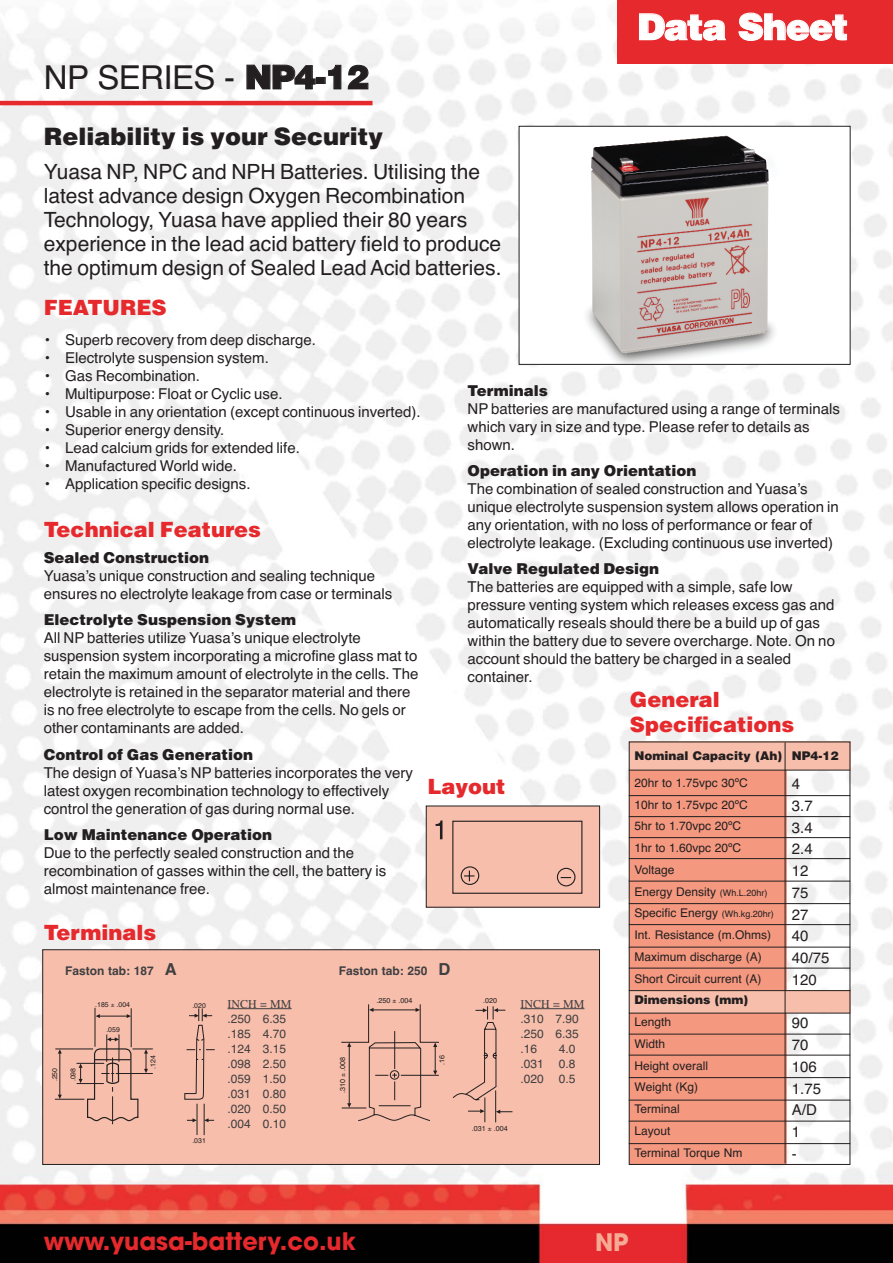
<style>
.page{position:relative;width:893px;height:1263px;background:#fff}
.page>*{position:absolute;margin:0;border:0;box-sizing:border-box;transform-origin:0 0}
.t1{font:900 36px "Helvetica";letter-spacing:-.025em;color:#fff}
.t2{font:33px "Helvetica";letter-spacing:-.02em;color:#231f20}
.t3{font:900 24px "Helvetica";color:#231f20}
.t4{font:700 24px "Avant Garde";color:#e6292c}
.t5{font:700 24px "Avant Garde";color:#f5ab94}
.t6{font:21px/24px "Helvetica";color:#231f20}
.t7{font:900 21px/25.2px "Helvetica";color:#e6292c}
.t8{font:15px/18px "Helvetica";color:#231f20}
.t9{font:900 15px "Helvetica";color:#231f20}
.t10{font:12px/21.8px "Helvetica";color:#231f20}
.t11{font:12px/15px "Helvetica";color:#403f41;text-align:justify}
.t12{font:900 12px "Helvetica";color:#231f20}
.t13{font:700 12px "Helvetica";color:#403f41}
.t14{font:12px "Times";color:#403f41}
.t15{font:7.2px "Helvetica";color:#231f20}
.t16{font:7.05px "Helvetica";color:#231f20}
.s1{font-weight:900}
.s2{font-size:9px}
.s3{font-size:16.5px}
</style>
<div class="page">
<img style="left:0;top:10px;width:893px;height:1253px">
<div style="left:426px;top:806px;width:174px;height:101px;background:#f7beab"></div>
<div style="left:426px;top:806px;width:174px;height:102px;border:1px solid #231f20"></div>
<div style="left:43px;top:950px;width:556px;height:214px;background:#f7beab"></div>
<div style="left:42px;top:949px;width:558px;height:216px;border:1px solid #231f20"></div>
<div style="left:617px;top:0;width:276px;height:64px;background:#e6292c"></div>
<img style="left:521px;top:128px;width:323px;height:235px">
<div style="left:519px;top:126px;width:331px;height:239px;border:1px solid #231f20"></div>
<hr style="left:0;top:101px;width:372px;height:4px;background:#e6292c">
<div style="left:629px;top:742px;width:157px;height:423px;background:#f4987f"></div>
<div style="left:629px;top:742px;width:221px;height:28px;background:#f7beab"></div>
<div style="left:629px;top:991px;width:221px;height:22px;background:#f7beab"></div>
<hr style="left:629px;top:795px;width:221px;height:1px;background:#231f20">
<hr style="left:629px;top:770px;width:221px;height:1px;background:#231f20">
<hr style="left:629px;top:816px;width:221px;height:1px;background:#231f20">
<hr style="left:629px;top:837px;width:221px;height:1px;background:#231f20">
<hr style="left:629px;top:858px;width:221px;height:1px;background:#231f20">
<hr style="left:629px;top:881px;width:221px;height:1px;background:#231f20">
<hr style="left:629px;top:903px;width:221px;height:1px;background:#231f20">
<hr style="left:629px;top:924px;width:221px;height:1px;background:#231f20">
<hr style="left:629px;top:947px;width:221px;height:1px;background:#231f20">
<hr style="left:629px;top:968px;width:221px;height:1px;background:#231f20">
<hr style="left:629px;top:990px;width:221px;height:1px;background:#231f20">
<hr style="left:629px;top:1034px;width:221px;height:1px;background:#231f20">
<hr style="left:629px;top:1013px;width:221px;height:1px;background:#231f20">
<hr style="left:629px;top:1055px;width:221px;height:1px;background:#231f20">
<hr style="left:629px;top:1077px;width:221px;height:1px;background:#231f20">
<hr style="left:629px;top:1100px;width:221px;height:1px;background:#231f20">
<hr style="left:629px;top:1121px;width:221px;height:1px;background:#231f20">
<hr style="left:629px;top:1143px;width:221px;height:1px;background:#231f20">
<hr style="left:785px;top:742px;width:1px;height:421px;background:#231f20">
<svg style="left:452px;top:820px;width:131px;height:74px"></svg>
<svg style="left:435px;top:820px;width:7px;height:19px"></svg>
<hr style="left:95px;top:1008px;width:1px;height:39px;background:#231f20">
<hr style="left:131px;top:1008px;width:1px;height:39px;background:#231f20">
<svg style="left:96px;top:1014px;width:35px;height:4px"></svg>
<svg style="left:55px;top:1034px;width:98px;height:229px"></svg>
<svg style="left:184px;top:1008px;width:31px;height:92px"></svg>
<hr style="left:197px;top:1104px;width:1px;height:31px;background:#231f20">
<hr style="left:204px;top:1104px;width:1px;height:31px;background:#231f20">
<svg style="left:187px;top:1118px;width:10px;height:4px"></svg>
<svg style="left:204px;top:1118px;width:10px;height:4px"></svg>
<hr style="left:228px;top:1008px;width:64px;height:1px;background:#403f41">
<svg style="left:452px;top:1006px;width:60px;height:116px"></svg>
<hr style="left:495px;top:1090px;width:1px;height:32px;background:#231f20">
<hr style="left:520px;top:1008px;width:64px;height:1px;background:#403f41">
<svg style="left:341px;top:1004px;width:98px;height:117px"></svg>
<h2 class="t2" style="left:44px;top:66px;width:326px">NP SERIES - <span class="s1">NP4-12</span></h2>
<h1 class="t1" style="left:637px;top:14px;width:213px">Data Sheet</h1>
<h3 class="t3" style="left:44px;top:128px;width:341px">Reliability is your Security</h3>
<p class="t6" style="left:44px;top:162px;width:459px">Yuasa NP, NPC and NPH Batteries. Utilising the latest advance design Oxygen Recombination Technology, Yuasa have applied their 80 years experience in the lead acid battery field to produce the optimum design of Sealed Lead Acid batteries.</p>
<h3 class="t7" style="left:44px;top:296px;width:124px">FEATURES</h3>
<p class="t8" style="left:44px;top:332px;width:274px">• Superb recovery from deep discharge.</p>
<p class="t8" style="left:44px;top:350px;width:227px">• Electrolyte suspension system.</p>
<p class="t8" style="left:44px;top:368px;width:158px">• Gas Recombination.</p>
<p class="t8" style="left:44px;top:386px;width:240px">• Multipurpose: Float or Cyclic use.</p>
<p class="t8" style="left:44px;top:404px;width:378px">• Usable in any orientation (except continuous inverted).</p>
<p class="t8" style="left:44px;top:422px;width:182px">• Superior energy density.</p>
<p class="t8" style="left:44px;top:440px;width:258px">• Lead calcium grids for extended life.</p>
<p class="t8" style="left:44px;top:458px;width:195px">• Manufactured World wide.</p>
<p class="t8" style="left:44px;top:476px;width:208px">• Application specific designs.</p>
<h3 class="t7" style="left:44px;top:519px;width:219px">Technical Features</h3>
<p class="t9" style="left:44px;top:552px;width:167px">Sealed Construction</p>
<p class="t8" style="left:44px;top:568px;width:350px">Yuasa’s unique construction and sealing technique ensures no electrolyte leakage from case or terminals</p>
<p class="t9" style="left:44px;top:615px;width:254px">Electrolyte Suspension System</p>
<p class="t8" style="left:44px;top:631px;width:376px">All NP batteries utilize Yuasa’s unique electrolyte suspension system incorporating a microfine glass mat to retain the maximum amount of electrolyte in the cells. The electrolyte is retained in the separator material and there is no free electrolyte to escape from the cells. No gels or other contaminants are added.</p>
<p class="t9" style="left:44px;top:749px;width:211px">Control of Gas Generation</p>
<p class="t8" style="left:44px;top:765px;width:371px">The design of Yuasa’s NP batteries incorporates the very latest oxygen recombination technology to effectively control the generation of gas during normal use.</p>
<p class="t9" style="left:44px;top:829px;width:230px">Low Maintenance Operation</p>
<p class="t8" style="left:44px;top:845px;width:344px">Due to the perfectly sealed construction and the recombination of gasses within the cell, the battery is almost maintenance free.</p>
<h3 class="t7" style="left:44px;top:921px;width:114px">Terminals</h3>
<p class="t9" style="left:468px;top:385px;width:82px">Terminals</p>
<p class="t8" style="left:468px;top:401px;width:374px">NP batteries are manufactured using a range of terminals which vary in size and type. Please refer to details as shown.</p>
<p class="t9" style="left:468px;top:465px;width:230px">Operation in any Orientation</p>
<p class="t8" style="left:468px;top:481px;width:373px">The combination of sealed construction and Yuasa’s unique electrolyte suspension system allows operation in any orientation, with no loss of performance or fear of electrolyte leakage. (Excluding continuous use inverted)</p>
<p class="t9" style="left:468px;top:563px;width:193px">Valve Regulated Design</p>
<p class="t8" style="left:468px;top:579px;width:369px">The batteries are equipped with a simple, safe low pressure venting system which releases excess gas and automatically reseals should there be a build up of gas within the battery due to severe overcharge. Note. On no account should the battery be charged in a sealed container.</p>
<h3 class="t7" style="left:630px;top:688px;width:166px">General<br>Specifications</h3>
<p class="t12" style="left:634px;top:752px;width:149px">Nominal Capacity (Ah)</p>
<p class="t12" style="left:792px;top:752px;width:48px">NP4-12</p>
<p class="t8" style="left:792px;top:774px;width:39px;line-height:21.8px">4<br>3.7<br>3.4<br>2.4<br>12<br>75<br>27<br>40<br>40/75<br>120</p>
<p class="t8" style="left:792px;top:1014px;width:31px;line-height:21.8px">90<br>70<br>106<br>1.75<br>A/D<br>1<br>-</p>
<p class="t10" style="left:634px;top:773px;width:141px">20hr to 1.75vpc 30ºC<br>10hr to 1.75vpc 20ºC<br>5hr to 1.70vpc 20ºC<br>1hr to 1.60vpc 20ºC<br>Voltage<br>Energy Density <span class="s2">(Wh.L.20hr)<br></span>Specific Energy <span class="s2">(Wh.kg.20hr)<br></span>Int. Resistance (m.Ohms)<br>Maximum discharge (A)<br>Short Circuit current (A)</p>
<p class="t12" style="left:634px;top:996px;width:115px">Dimensions (mm)</p>
<p class="t10" style="left:634px;top:1012px;width:109px">Length<br>Width<br>Height overall<br>Weight (Kg)<br>Terminal<br>Layout<br>Terminal Torque Nm</p>
<h3 class="t7" style="left:427px;top:775px;width:80px">Layout</h3>
<p class="t13" style="left:65px;top:966px;width:113px">Faston tab: 187 <span class="s3">A</span></p>
<p class="t13" style="left:339px;top:966px;width:113px">Faston tab: 250 <span class="s3">D</span></p>
<p class="t15" style="left:376px;top:998px;width:37px">.250 .004</p>
<p class="t15" style="left:483px;top:998px;width:16px">.020</p>
<p class="t14" style="left:228px;top:999px;width:66px">INCH = MM</p>
<p class="t11" style="left:228px;top:1012px;width:60px">.250 6.35 .185 4.70 .124 3.15 .098 2.50 .059 1.50 .031 0.80 .020 0.50 .004 0.10</p>
<p class="t14" style="left:520px;top:999px;width:66px">INCH = MM</p>
<p class="t11" style="left:520px;top:1012px;width:60px">.310 7.90 .250 6.35 .16</p>
<p class="t16" style="left:95px;top:1002px;width:36px">.185 .004</p>
<p class="t16" style="left:192px;top:1003px;width:15px">.020</p>
<p class="t16" style="left:106px;top:1027px;width:15px">.059</p>
<p class="t11" style="left:559px;top:1042px;width:18px">4.0</p>
<p class="t15" style="left:340px;top:1093px;width:37px;rotate:-90deg">.310 .008</p>
<p class="t15" style="left:439px;top:1065px;width:12px;rotate:-90deg">.16</p>
<p class="t16" style="left:151px;top:1069px;width:15px;rotate:-90deg">.124</p>
<p class="t11" style="left:520px;top:1057px;width:25px">.031</p>
<p class="t11" style="left:559px;top:1057px;width:18px">0.8</p>
<p class="t11" style="left:520px;top:1072px;width:25px">.020</p>
<p class="t11" style="left:559px;top:1072px;width:18px">0.5</p>
<p class="t16" style="left:52px;top:1081px;width:15px;rotate:-90deg">.250</p>
<p class="t16" style="left:71px;top:1081px;width:15px;rotate:-90deg">.098</p>
<p class="t15" style="left:472px;top:1126px;width:37px">.031 .004</p>
<p class="t16" style="left:192px;top:1138px;width:15px">.031</p>
<h3 class="t4" style="left:44px;top:1232px;width:314px">www.yuasa-battery.co.uk</h3>
<h3 class="t5" style="left:595px;top:1233px;width:35px">NP</h3>
</div>
